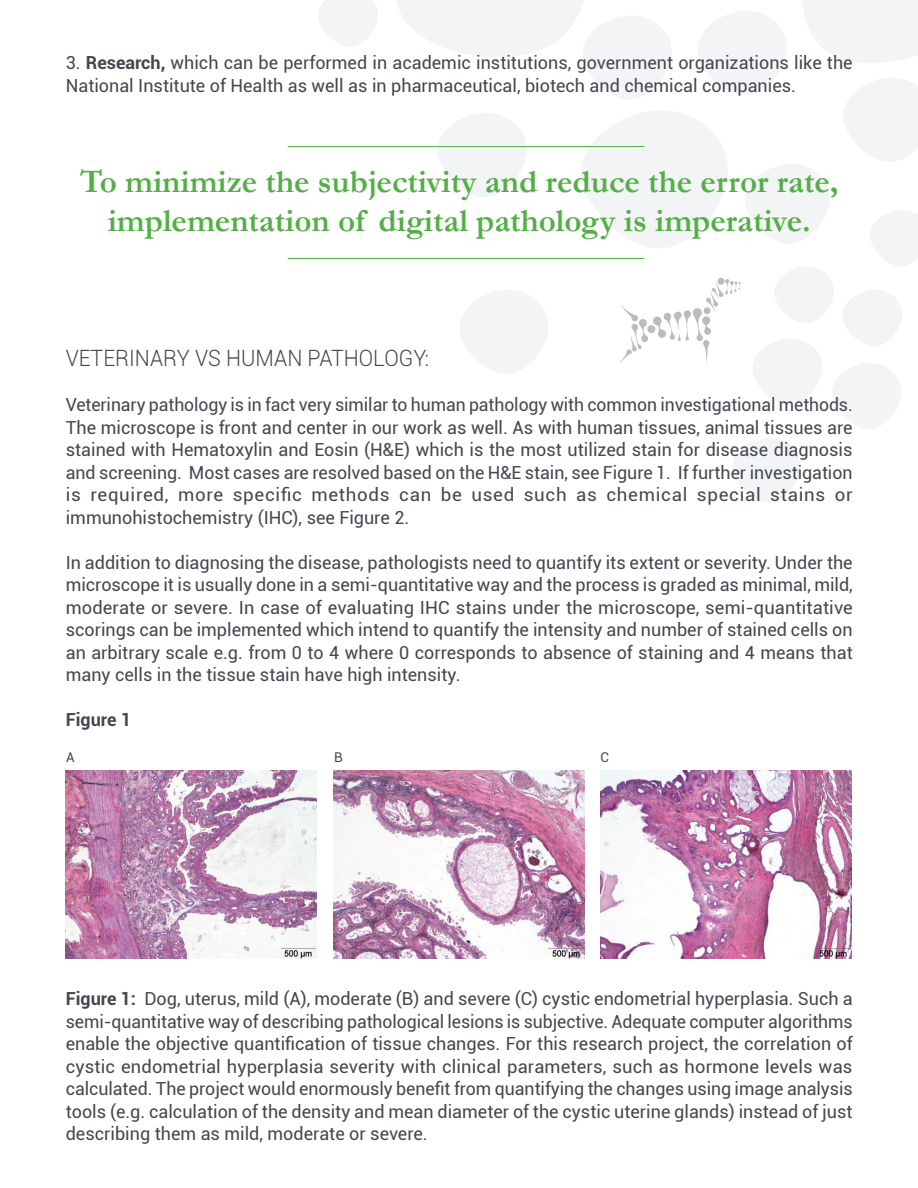
<style>
.page{position:relative;width:918px;height:1188px;background:#fff}
.page>*{position:absolute;margin:0;border:0;box-sizing:border-box;transform-origin:0 0}
.t1{font:700 33px/39px "Garamond";color:#54af46;text-align:center}
.t2{font:300 22.5px "Roboto";color:#43474f;scale:.95 1}
.t3{font:18px/22.5px "Roboto";color:#43474f;text-align:justify}
.t4{font:700 18px "Roboto";color:#43474f}
.t5{font:13.5px "Roboto";color:#43474f}
.s1{font-weight:700}
</style>
<div class="page">
<svg style="left:733px;top:438px;width:67px;height:64px"></svg>
<img style="left:66px;top:771px;width:251px;height:188px">
<img style="left:601px;top:771px;width:251px;height:188px">
<img style="left:333px;top:771px;width:251px;height:188px">
<svg style="left:316px;top:0;width:602px;height:429px"></svg>
<hr style="left:288px;top:146px;width:357px;height:1px;background:#54af46">
<hr style="left:288px;top:258px;width:357px;height:1px;background:#54af46">
<p class="t3" style="left:66px;top:51px;width:788px">3. <span class="s1">Research,</span> which can be performed in academic institutions, government organizations like the<br>National Institute of Health as well as in pharmaceutical, biotech and chemical companies.</p>
<h1 class="t1" style="left:80px;top:162px;width:760px">To minimize the subjectivity and reduce the error rate, implementation of digital pathology is imperative.</h1>
<p class="t2" style="left:66px;top:343px;width:384px">VETERINARY VS HUMAN PATHOLOGY:</p>
<p class="t3" style="left:66px;top:393px;width:789px">Veterinary pathology is in fact very similar to human pathology with common investigational methods.<br>The microscope is front and center in our work as well. As with human tissues, animal tissues are stained with Hematoxylin and Eosin (H&amp;E) which is the most utilized stain for disease diagnosis and screening. Most cases are resolved based on the H&amp;E stain, see Figure 1. If further investigation is required, more specific methods can be used such as chemical special stains or immunohistochemistry (IHC), see Figure 2.</p>
<p class="t3" style="left:66px;top:551px;width:789px">In addition to diagnosing the disease, pathologists need to quantify its extent or severity. Under the microscope it is usually done in a semi-quantitative way and the process is graded as minimal, mild, moderate or severe. In case of evaluating IHC stains under the microscope, semi-quantitative scorings can be implemented which intend to quantify the intensity and number of stained cells on an arbitrary scale e.g. from 0 to 4 where 0 corresponds to absence of staining and 4 means that many cells in the tissue stain have high intensity.</p>
<p class="t4" style="left:66px;top:707px;width:67px">Figure 1</p>
<p class="t5" style="left:66px;top:748px;width:10px">A</p>
<p class="t5" style="left:334px;top:748px;width:10px">B</p>
<p class="t5" style="left:601px;top:748px;width:10px">C</p>
<p class="t3" style="left:66px;top:987px;width:789px"><span class="s1">Figure 1:</span> Dog, uterus, mild (A), moderate (B) and severe (C) cystic endometrial hyperplasia. Such a semi-quantitative way of describing pathological lesions is subjective. Adequate computer algorithms enable the objective quantification of tissue changes. For this research project, the correlation of cystic endometrial hyperplasia severity with clinical parameters, such as hormone levels was calculated. The project would enormously benefit from quantifying the changes using image analysis tools (e.g. calculation of the density and mean diameter of the cystic uterine glands) instead of just describing them as mild, moderate or severe.</p>
</div>
